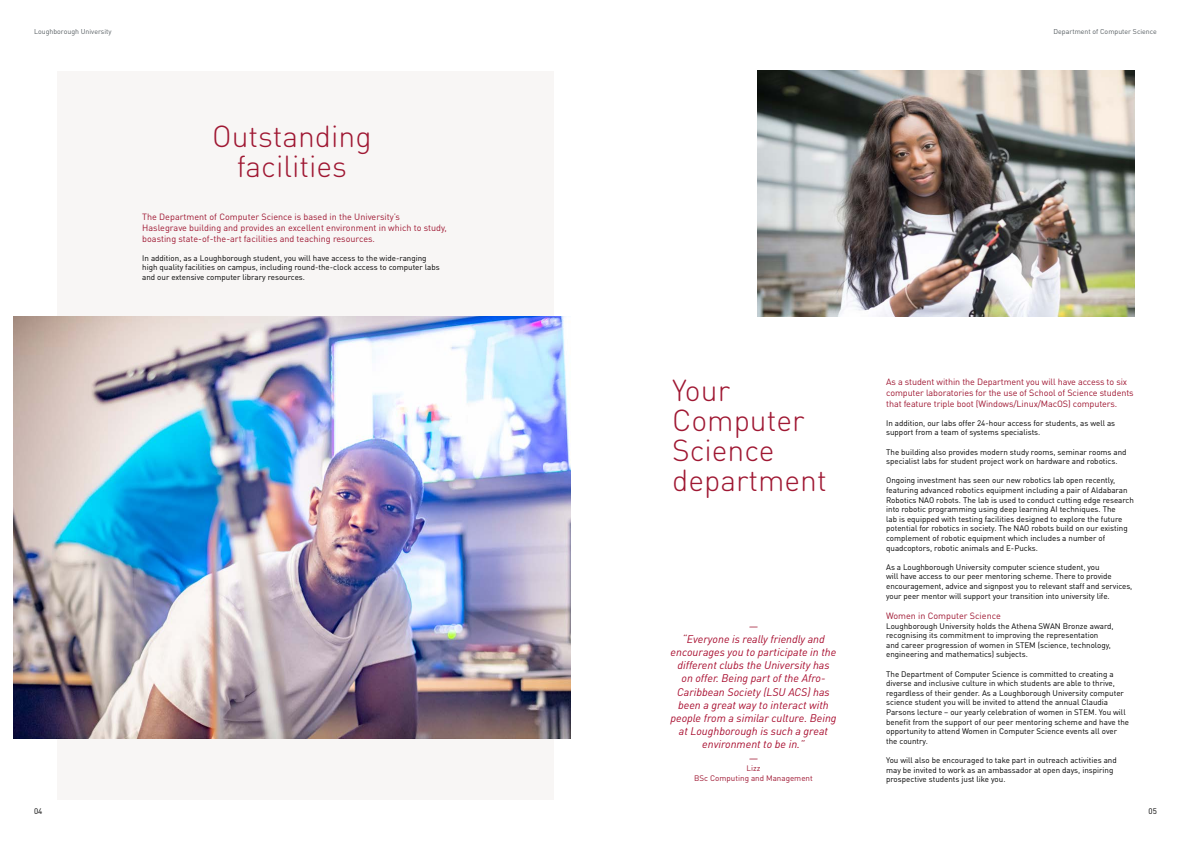
<style>
.page{position:relative;width:1191px;height:842px;background:#fff}
.page>*{position:absolute;margin:0;border:0;box-sizing:border-box;transform-origin:0 0}
.t1{font:300 30px/30px "DIN Round OT";color:#9f1732;text-align:center}
.t2{font:italic 11px/13.2px "DINOT";color:#a70a2c;text-align:center}
.t3{font:9px/10.8px "DINOT";letter-spacing:-.01em;color:#9f1732}
.t4{font:8px/9.6px "DINOT";color:#000}
.t5{font:8px/9.6px "DIN Round OT";color:#9f1732;text-align:center}
.t6{font:7px "DINOT";color:#575e62}
.s1{color:#9f1732}
</style>
<div class="page">
<div style="left:57px;top:71px;width:496px;height:728px;background:#f8f6f5"></div>
<img style="left:13px;top:316px;width:558px;height:422px">
<img style="left:757px;top:71px;width:377px;height:245px">
<p class="t6" style="left:34px;top:27px;width:79px">Loughborough University</p>
<h1 class="t1" style="left:212px;top:121px;width:161px">Outstanding facilities</h1>
<p class="t3" style="left:142px;top:211px;width:306px">The Department of Computer Science is based in the University’s<br>Haslegrave building and provides an excellent environment in which to study, boasting state-of-the-art facilities and teaching resources.</p>
<p class="t4" style="left:142px;top:253px;width:299px">In addition, as a Loughborough student, you will have access to the wide-ranging high quality facilities on campus, including round-the-clock access to computer labs and our extensive computer library resources.</p>
<p class="t4" style="left:34px;top:806px;width:10px">04</p>
<p class="t6" style="left:1053px;top:27px;width:105px">Department of Computer Science</p>
<h1 class="t1" style="left:672px;top:375px;width:156px;text-align:left">Your<br>Computer<br>Science department</h1>
<p class="t3" style="left:886px;top:376px;width:249px">As a student within the Department you will have access to six computer laboratories for the use of School of Science students that feature triple boot (Windows/Linux/MacOS) computers.</p>
<p class="t4" style="left:886px;top:418px;width:231px">In addition, our labs offer 24-hour access for students, as well as support from a team of systems specialists.</p>
<p class="t4" style="left:886px;top:447px;width:242px">The building also provides modern study rooms, seminar rooms and specialist labs for student project work on hardware and robotics.</p>
<p class="t4" style="left:886px;top:475px;width:249px">Ongoing investment has seen our new robotics lab open recently, featuring advanced robotics equipment including a pair of Aldabaran Robotics NAO robots. The lab is used to conduct cutting edge research into robotic programming using deep learning AI techniques. The<br>lab is equipped with testing facilities designed to explore the future potential for robotics in society. The NAO robots build on our existing complement of robotic equipment which includes a number of quadcoptors, robotic animals and E-Pucks.</p>
<p class="t4" style="left:886px;top:562px;width:248px">As a Loughborough University computer science student, you<br>will have access to our peer mentoring scheme. There to provide encouragement, advice and signpost you to relevant staff and services, your peer mentor will support your transition into university life.</p>
<p class="t3" style="left:886px;top:610px;width:116px">Women in Computer Science</p>
<p class="t4" style="left:886px;top:621px;width:229px">Loughborough University holds the Athena SWAN Bronze award, recognising its commitment to improving the representation<br>and career progression of women in STEM (science, technology, engineering and mathematics) subjects.</p>
<p class="t4" style="left:886px;top:669px;width:244px">The Department of Computer Science is committed to creating a diverse and inclusive culture in which students are able to thrive, regardless of their gender. As a Loughborough University computer science student you will be invited to attend the annual Claudia Parsons lecture – our yearly celebration of women in STEM. You will benefit from the support of our peer mentoring scheme and have the opportunity to attend Women in Computer Science events all over the country.</p>
<p class="t4" style="left:886px;top:755px;width:232px">You will also be encouraged to take part in outreach activities and may be invited to work as an ambassador at open days, inspiring prospective students just like you.</p>
<p class="t2" style="left:670px;top:619px;width:168px"><span class="s1">—<br>“</span>Everyone is really friendly and encourages you to participate in the different clubs the University has on offer. Being part of the Afro-<br>Caribbean Society (LSU ACS) has been a great way to interact with people from a similar culture. Being at Loughborough is such a great environment to be in.<span class="s1">”<br>—</span></p>
<p class="t5" style="left:694px;top:763px;width:120px">Lizz<br>BSc Computing and Management</p>
<p class="t4" style="left:1148px;top:806px;width:10px">05</p>
</div>
